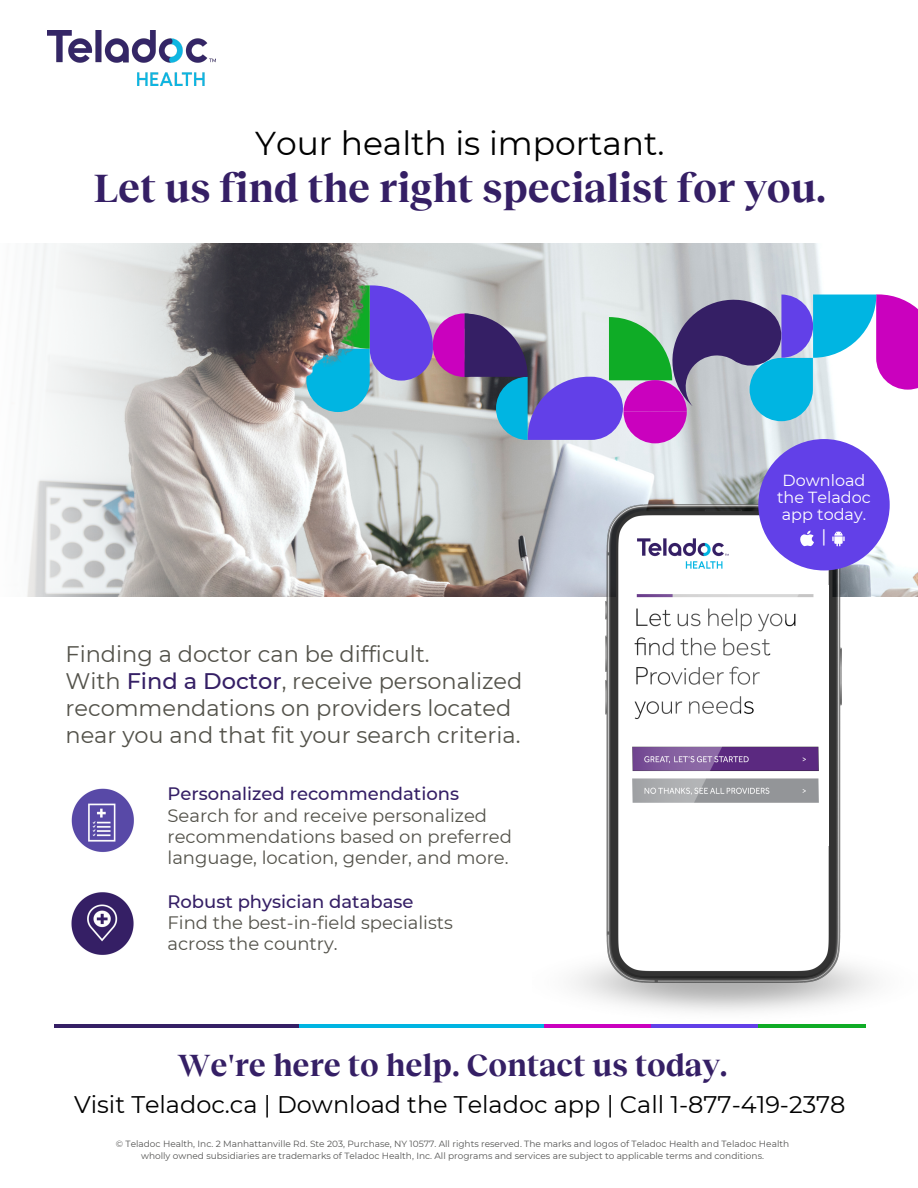
<style>
.page{position:relative;width:918px;height:1188px;background:#fff}
.page>*{position:absolute;margin:0;border:0;box-sizing:border-box;transform-origin:0 0}
.t1{font:700 40.5px "Reckless Neue";color:#351f65}
.t2{font:33px "Montserrat";color:#000}
.t3{font:700 31.5px "Reckless Neue";color:#351f65}
.t4{font:24px "Montserrat";color:#000}
.t5{font:22.5px/27px "Montserrat";color:#53524a}
.t6{font:18px/21.3px "Montserrat";color:#53524a}
.t7{font:500 18px "Montserrat";color:#351f65}
.t8{font:18px "IBM Plex Sans";color:#fff}
.t9{font:16.05px/16.8px "Montserrat";color:#fff;text-align:center}
.t10{font:9px/12px "Montserrat";color:#545453;text-align:center}
.s1{font-weight:500;color:#351f65}
</style>
<div class="page">
<img style="left:709px;top:244px;width:209px;height:353px">
<div style="left:876px;top:294px;width:42px;height:96px;background:#ca01be"></div>
<svg style="left:709px;top:285px;width:167px;height:158px"></svg>
<img style="left:497px;top:244px;width:212px;height:353px">
<img style="left:27px;top:243px;width:470px;height:354px">
<img style="left:573px;top:964px;width:302px;height:62px">
<img style="left:606px;top:505px;width:236px;height:478px">
<div style="left:679px;top:520px;width:90px;height:27px;background:#fff"></div>
<div style="left:758px;top:439px;width:132px;height:131px;background:#6240e8;border-radius:50%"></div>
<img style="left:620px;top:585px;width:208px;height:260px">
<img style="left:620px;top:521px;width:120px;height:65px">
<img style="left:71px;top:892px;width:63px;height:63px">
<img style="left:71px;top:788px;width:63px;height:64px">
<svg style="left:800px;top:531px;width:14px;height:15px"></svg>
<svg style="left:832px;top:531px;width:13px;height:15px"></svg>
<hr style="left:55px;top:1024px;width:810px;height:4px;background:#351f65">
<hr style="left:300px;top:1024px;width:565px;height:4px;background:#00b5e2">
<hr style="left:544px;top:1024px;width:321px;height:4px;background:#ca01be">
<hr style="left:651px;top:1024px;width:214px;height:4px;background:#6240e8">
<hr style="left:758px;top:1024px;width:107px;height:4px;background:#0fac26">
<img style="left:47px;top:31px;width:169px;height:55px">
<h2 class="t2" style="left:255px;top:123px;width:411px">Your health is important.</h2>
<h1 class="t1" style="left:93px;top:165px;width:734px">Let us find the right specialist for you.</h1>
<h3 class="t9" style="left:777px;top:472px;width:95px">Download the Teladoc app today.</h3>
<h3 class="t5" style="left:65px;top:640px;width:458px">Finding a doctor can be difficult.<br>With <span class="s1">Find a Doctor</span>, receive personalized recommendations on providers located near you and that fit your search criteria.</h3>
<h3 class="t7" style="left:168px;top:783px;width:293px">Personalized recommendations</h3>
<h3 class="t6" style="left:168px;top:805px;width:346px">Search for and receive personalized recommendations based on preferred language, location, gender, and more.</h3>
<h3 class="t7" style="left:168px;top:890px;width:247px">Robust physician database</h3>
<h3 class="t6" style="left:168px;top:912px;width:287px">Find the best-in-field specialists across the country.</h3>
<h3 class="t8" style="left:821px;top:525px;width:7px">|</h3>
<h3 class="t3" style="left:178px;top:1047px;width:552px">We're here to help. Contact us today.</h3>
<h3 class="t4" style="left:74px;top:1090px;width:773px">Visit Teladoc.ca | Download the Teladoc app | Call 1-877-419-2378</h3>
<p class="t10" style="left:116px;top:1138px;width:675px">© Teladoc Health, Inc. 2 Manhattanville Rd. Ste 203, Purchase, NY 10577. All rights reserved. The marks and logos of Teladoc Health and Teladoc Health wholly owned subsidiaries are trademarks of Teladoc Health, Inc. All programs and services are subject to applicable terms and conditions.</p>
</div>
